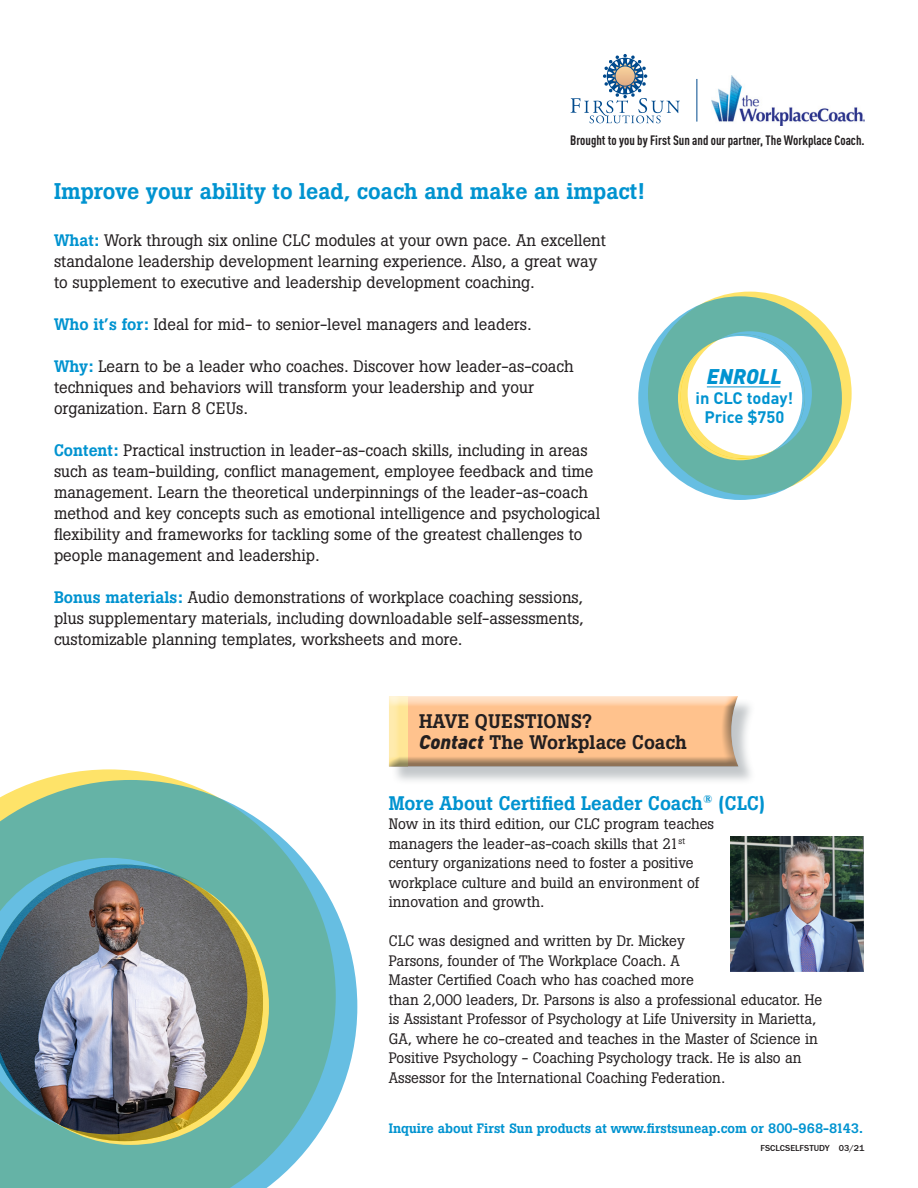
<style>
.page{position:relative;width:918px;height:1188px;background:#fff}
.page>*{position:absolute;margin:0;border:0;box-sizing:border-box;transform-origin:0 0}
.t1{font:500 22.5px "Boton";color:#0093d0}
.t2{font:italic 900 21px "DIN";color:#0093d0}
.t3{font:500 19.5px "Boton";color:#0093d0}
.t4{font:500 19.5px "Boton";color:#231f20}
.t5{font:500 19.5px "Boton";letter-spacing:.02em;color:#231f20}
.t6{font:16.5px/21px "Boton";color:#231f20}
.t7{font:700 16.5px "DIN";color:#0093d0}
.t8{font:15px/19.5px "Boton";color:#231f20}
.t9{font:500 13.5px "Boton";color:#0093d0}
.t10{font:700 13.5px "DIN Cond";color:#231f20}
.t11{font:700 9px "Franklin Gothic";color:#231f20}
.s1{font-weight:500;color:#0093d0}
.s2{font-family:"DIN";font-weight:900;font-style:italic}
</style>
<div class="page">
<div style="left:391px;top:698px;width:365px;height:87px;background:#6a747b;opacity:.4"></div>
<div style="left:386px;top:695px;width:353px;height:72px;background:#6a747b;opacity:.75"></div>
<hr style="left:696px;top:79px;width:1px;height:43px;background:#004a8d">
<svg style="left:571px;top:54px;width:109px;height:69px"></svg>
<img style="left:711px;top:76px;width:154px;height:49px">
<svg style="left:41px;top:769px;width:136px;height:11px"></svg>
<svg style="left:0;top:780px;width:357px;height:408px;background:#85a8a2"></svg>
<img style="left:730px;top:836px;width:134px;height:135px">
<svg style="left:638px;top:292px;width:214px;height:208px"></svg>
<hr style="left:707px;top:387px;width:73px;height:1px;background:#0093d0">
<p class="t10" style="left:570px;top:132px;width:296px">Brought to you by First Sun and our partner, The Workplace Coach.</p>
<p class="t1" style="left:54px;top:178px;width:592px">Improve your ability to lead, coach and make an impact!</p>
<p class="t6" style="left:54px;top:229px;width:554px"><span class="s1">What:</span> Work through six online CLC modules at your own pace. An excellent standalone leadership development learning experience. Also, a great way to supplement to executive and leadership development coaching.</p>
<p class="t6" style="left:54px;top:313px;width:479px"><span class="s1">Who it’s for:</span> Ideal for mid- to senior-level managers and leaders.</p>
<p class="t6" style="left:54px;top:355px;width:521px"><span class="s1">Why:</span> Learn to be a leader who coaches. Discover how leader-as-coach techniques and behaviors will transform your leadership and your organization. Earn 8 CEUs.</p>
<p class="t6" style="left:54px;top:439px;width:548px"><span class="s1">Content:</span> Practical instruction in leader-as-coach skills, including in areas such as team-building, conflict management, employee feedback and time management. Learn the theoretical underpinnings of the leader-as-coach method and key concepts such as emotional intelligence and psychological flexibility and frameworks for tackling some of the greatest challenges to people management and leadership.</p>
<p class="t6" style="left:54px;top:586px;width:531px;text-align:justify"><span class="s1">Bonus materials:</span> Audio demonstrations of workplace coaching sessions, plus supplementary materials, including downloadable self-assessments, customizable planning templates, worksheets and more.</p>
<p class="t2" style="left:707px;top:362px;width:77px">ENROLL</p>
<p class="t7" style="left:696px;top:387px;width:99px">in CLC today!</p>
<p class="t7" style="left:704px;top:407px;width:81px">Price $750</p>
<p class="t5" style="left:419px;top:709px;width:174px">HAVE QUESTIONS?</p>
<p class="t4" style="left:419px;top:730px;width:270px"><span class="s2">Contact</span> The Workplace Coach</p>
<p class="t3" style="left:389px;top:791px;width:378px">More About Certified Leader Coach<sup>®</sup> (CLC)</p>
<p class="t8" style="left:389px;top:814px;width:327px">Now in its third edition, our CLC program teaches managers the leader-as-coach skills that 21<sup>st </sup>century organizations need to foster a positive workplace culture and build an environment of innovation and growth.</p>
<p class="t8" style="left:389px;top:931px;width:435px">CLC was designed and written by Dr. Mickey<br>Parsons, founder of The Workplace Coach. A<br>Master Certified Coach who has coached more<br>than 2,000 leaders, Dr. Parsons is also a professional educator. He is Assistant Professor of Psychology at Life University in Marietta, GA, where he co-created and teaches in the Master of Science in Positive Psychology - Coaching Psychology track. He is also an Assessor for the International Coaching Federation.</p>
<p class="t9" style="left:389px;top:1120px;width:476px">Inquire about First Sun products at www.firstsuneap.com or 800-968-8143.</p>
<p class="t11" style="left:761px;top:1143px;width:105px">FSCLCSELFSTUDY 03/21</p>
</div>
